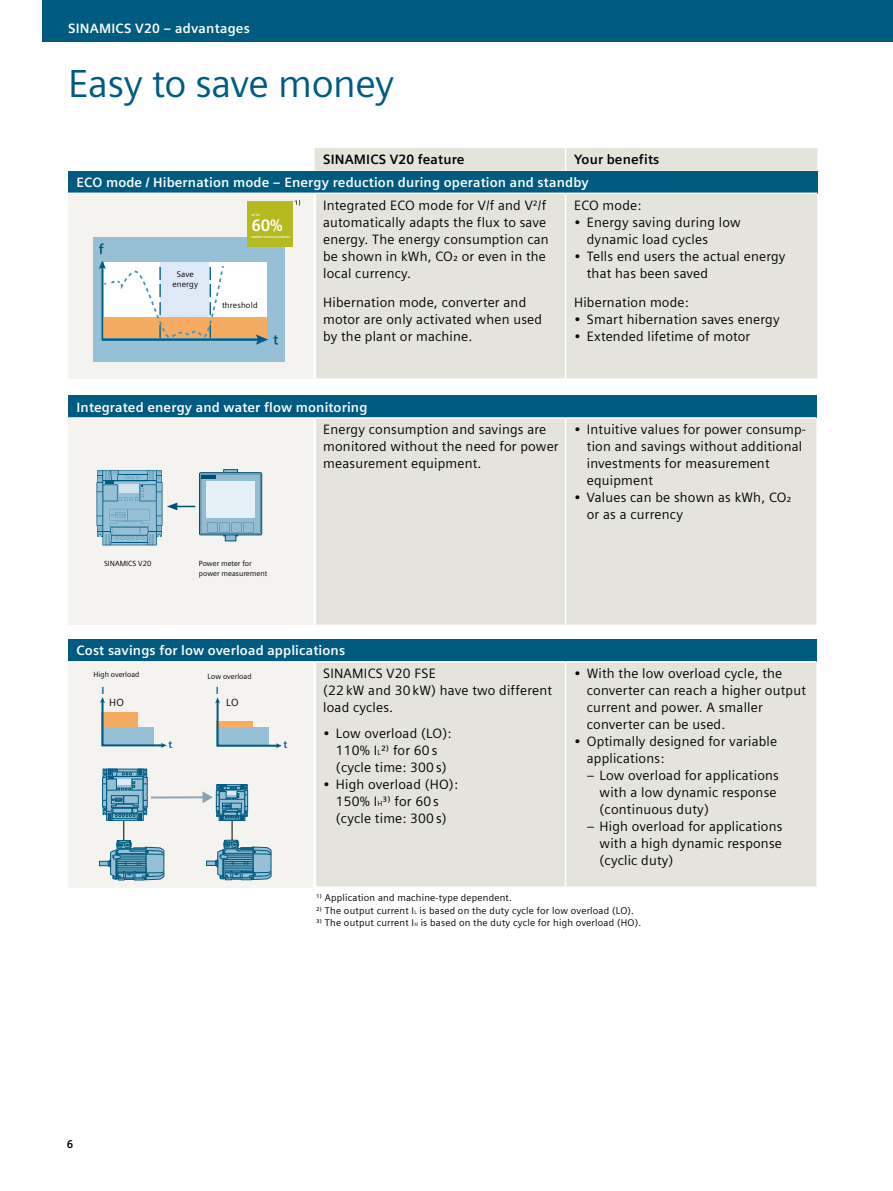
<style>
.page{position:relative;width:893px;height:1191px;background:#fff}
.page>*{position:absolute;margin:0;border:0;box-sizing:border-box;transform-origin:0 0}
.t1{font:39px "Siemens Sans Global";letter-spacing:-.01em;color:#005b81}
.t2{font:700 16.5px "Siemens Sans Global";color:#fff}
.t3{font:13.5px/17px "Siemens Sans Global";letter-spacing:.015em;color:#000}
.t4{font:700 13.5px "Siemens Sans Global";letter-spacing:.01em;color:#fff}
.t5{font:700 13.5px "Siemens Sans Global";letter-spacing:.01em;color:#000}
.t6{font:700 11.25px "Siemens Sans Global";color:#000}
.t7{font:10.35px "Siemens Sans Global";color:#000}
.t8{font:700 10.35px "Siemens Sans Global";color:#005ba9}
.t9{font:9.75px/12.8px "Siemens Sans Global";letter-spacing:.02em;color:#000}
.t10{font:8.25px/10.6px "Siemens Sans Global";letter-spacing:.02em;color:#000;text-align:center}
.t11{font:7.5px/9.6px "Siemens Sans Global";color:#000}
.t12{font:700 3px "Siemens Sans Global";color:#fff}
.s1{font-size:5.4px}
.s2{font-size:7.35px}
</style>
<div class="page">
<div style="left:43px;top:0;width:850px;height:42px;background:#005b81"></div>
<div style="left:315px;top:148px;width:502px;height:230px;background:#e4e4dd"></div>
<div style="left:68px;top:171px;width:749px;height:22px;background:#005b81"></div>
<div style="left:68px;top:193px;width:247px;height:185px;background:#f4f3f0"></div>
<hr style="left:565px;top:194px;width:1px;height:97px;background:#fff">
<hr style="left:565px;top:291px;width:1px;height:87px;background:#fff">
<hr style="left:313px;top:194px;width:3px;height:97px;background:#fff">
<hr style="left:313px;top:291px;width:3px;height:87px;background:#fff">
<svg style="left:565px;top:148px;width:1px;height:23px"></svg>
<hr style="left:68px;top:193px;width:247px;height:1px;background:#fff">
<hr style="left:315px;top:193px;width:251px;height:1px;background:#fff">
<hr style="left:566px;top:193px;width:251px;height:1px;background:#fff">
<div style="left:68px;top:395px;width:748px;height:23px;background:#005b81"></div>
<div style="left:68px;top:418px;width:247px;height:206px;background:#f4f3f0"></div>
<div style="left:316px;top:419px;width:500px;height:205px;background:#e4e4dd"></div>
<hr style="left:566px;top:417px;width:250px;height:2px;background:#fff">
<hr style="left:315px;top:417px;width:251px;height:2px;background:#fff">
<hr style="left:565px;top:419px;width:1px;height:205px;background:#fff">
<hr style="left:313px;top:419px;width:3px;height:205px;background:#fff">
<hr style="left:68px;top:417px;width:247px;height:2px;background:#fff">
<svg style="left:97px;top:469px;width:165px;height:76px"></svg>
<div style="left:206px;top:481px;width:49px;height:36px;background:#e4f0f5"></div>
<div style="left:68px;top:639px;width:748px;height:23px;background:#005b81"></div>
<div style="left:68px;top:662px;width:247px;height:225px;background:#f4f3f0"></div>
<div style="left:316px;top:662px;width:500px;height:224px;background:#e4e4dd"></div>
<hr style="left:565px;top:662px;width:1px;height:224px;background:#fff">
<hr style="left:313px;top:662px;width:3px;height:225px;background:#fff">
<hr style="left:68px;top:661px;width:247px;height:1px;background:#fff">
<hr style="left:315px;top:661px;width:251px;height:1px;background:#fff">
<hr style="left:566px;top:661px;width:250px;height:1px;background:#fff">
<hr style="left:232px;top:816px;width:1px;height:35px;background:#000">
<svg style="left:215px;top:697px;width:67px;height:51px"></svg>
<svg style="left:100px;top:697px;width:67px;height:51px"></svg>
<hr style="left:123px;top:816px;width:1px;height:35px;background:#000">
<svg style="left:102px;top:768px;width:46px;height:53px;background:#5d98b4"></svg>
<svg style="left:99px;top:835px;width:66px;height:45px"></svg>
<div style="left:206px;top:861px;width:10px;height:4px;border:1px solid #005b81"></div>
<svg style="left:207px;top:835px;width:65px;height:45px"></svg>
<hr style="left:151px;top:796px;width:53px;height:2px;background:#8ca3af">
<svg style="left:202px;top:784px;width:46px;height:37px"></svg>
<svg style="left:295px;top:200px;width:5px;height:6px"></svg>
<div style="left:94px;top:237px;width:191px;height:125px;background:#96c0d6"></div>
<div style="left:210px;top:262px;width:57px;height:75px;background:#fff"></div>
<div style="left:104px;top:317px;width:163px;height:20px;background:#f6ab63"></div>
<svg style="left:99px;top:243px;width:5px;height:11px"></svg>
<hr style="left:102px;top:266px;width:1px;height:74px;background:#005b81">
<hr style="left:103px;top:338px;width:157px;height:3px;background:#005b81">
<svg style="left:256px;top:334px;width:22px;height:11px"></svg>
<svg style="left:99px;top:260px;width:126px;height:79px"></svg>
<div style="left:247px;top:201px;width:45px;height:45px;background:#b7b921"></div>
<p class="t4" style="left:68px;top:21px;width:183px">SINAMICS V20 – advantages</p>
<h1 class="t1" style="left:68px;top:55px;width:328px">Easy to save money</h1>
<p class="t5" style="left:323px;top:152px;width:143px">SINAMICS V20 feature</p>
<p class="t5" style="left:574px;top:152px;width:87px">Your benefits</p>
<p class="t4" style="left:77px;top:174px;width:514px">ECO mode / Hibernation mode – Energy reduction during operation and standby</p>
<p class="t3" style="left:323px;top:197px;width:227px">Integrated ECO mode for V/f and V²/f automatically adapts the flux to save energy. The energy consumption can be shown in kWh, CO₂ or even in the local currency.</p>
<p class="t3" style="left:574px;top:197px;width:69px">ECO mode:</p>
<p class="t12" style="left:252px;top:213px;width:10px">UP TO</p>
<p class="t2" style="left:252px;top:216px;width:33px">60%</p>
<p class="t12" style="left:252px;top:235px;width:40px">ENERGY SAVING POTENTIAL</p>
<p class="t3" style="left:587px;top:214px;width:155px;text-indent:-13px">• Energy saving during low dynamic load cycles</p>
<p class="t3" style="left:587px;top:248px;width:200px;text-indent:-13px">• Tells end users the actual energy that has been saved</p>
<p class="t10" style="left:172px;top:269px;width:27px">Save energy</p>
<p class="t10" style="left:222px;top:300px;width:37px">threshold</p>
<p class="t3" style="left:323px;top:295px;width:220px">Hibernation mode, converter and motor are only activated when used by the plant or machine.</p>
<p class="t3" style="left:574px;top:295px;width:116px">Hibernation mode:</p>
<p class="t3" style="left:574px;top:312px;width:207px">• Smart hibernation saves energy</p>
<p class="t3" style="left:574px;top:329px;width:178px">• Extended lifetime of motor</p>
<p class="t4" style="left:77px;top:399px;width:292px">Integrated energy and water flow monitoring</p>
<p class="t11" style="left:104px;top:559px;width:49px">SINAMICS V20</p>
<p class="t11" style="left:199px;top:559px;width:70px">Power meter for power measurement</p>
<p class="t3" style="left:323px;top:421px;width:237px">Energy consumption and savings are monitored without the need for power measurement equipment.</p>
<p class="t3" style="left:587px;top:421px;width:221px;text-indent:-13px">• Intuitive values for power consump&shy;tion and savings without additional investments for measurement equipment</p>
<p class="t3" style="left:587px;top:490px;width:206px;text-indent:-13px">• Values can be shown as kWh, CO₂ or as a currency</p>
<p class="t4" style="left:77px;top:643px;width:270px">Cost savings for low overload applications</p>
<p class="t7" style="left:109px;top:694px;width:16px">HO</p>
<p class="t7" style="left:226px;top:694px;width:14px">LO</p>
<p class="t8" style="left:169px;top:736px;width:5px">t</p>
<p class="t8" style="left:283px;top:736px;width:5px">t</p>
<p class="t3" style="left:587px;top:665px;width:221px;text-indent:-13px">• With the low overload cycle, the converter can reach a higher output current and power. A smaller converter can be used.</p>
<p class="t3" style="left:587px;top:733px;width:192px;text-indent:-13px">• Optimally designed for variable applications:</p>
<p class="t3" style="left:600px;top:767px;width:181px;text-indent:-13px">– Low overload for applications with a low dynamic response (continuous duty)</p>
<p class="t3" style="left:600px;top:818px;width:184px;text-align:justify;text-indent:-13px">– High overload for applications with a high dynamic response (cyclic duty)</p>
<p class="t9" style="left:316px;top:891px;width:327px">¹⁾ Application and machine-type dependent.<br>²⁾ The output current I<span class="s1">L</span> is based on the duty cycle for low overload (LO).<br>³⁾ The output current I<span class="s1">H</span> is based on the duty cycle for high overload (HO).</p>
<p class="t11" style="left:94px;top:669px;width:47px">High overload</p>
<p class="t11" style="left:208px;top:671px;width:45px">Low overload</p>
<p class="t3" style="left:323px;top:665px;width:231px">SINAMICS V20 FSE<br>(22 kW and 30 kW) have two different load cycles.</p>
<p class="t3" style="left:336px;top:725px;width:117px;text-indent:-13px">• Low overload (LO):<br>110% I<span class="s2">L</span>²⁾ for 60 s (cycle time: 300 s)</p>
<p class="t3" style="left:323px;top:776px;width:136px;text-align:center">• High overload (HO):<br>150% I<span class="s2">H</span>³⁾ for 60 s (cycle time: 300 s)</p>
<p class="t8" style="left:101px;top:682px;width:5px">I</p>
<p class="t8" style="left:216px;top:682px;width:5px">I</p>
<p class="t6" style="left:67px;top:1137px;width:8px">6</p>
</div>
